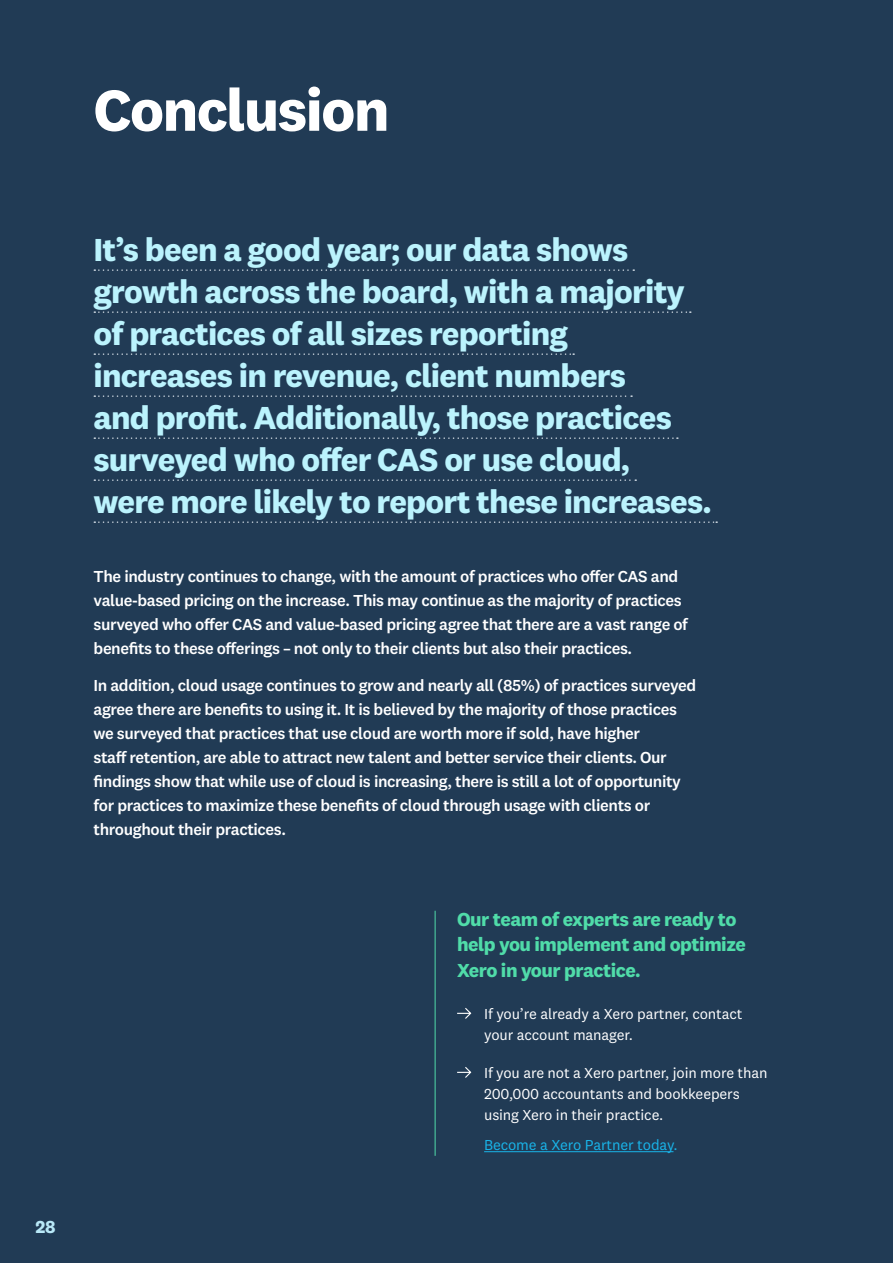
<style>
.page{position:relative;width:893px;height:1263px;background:#213b55}
.page>*{position:absolute;margin:0;border:0;box-sizing:border-box;transform-origin:0 0}
.t1{font:700 60px "National 2";letter-spacing:-.025em;color:#fff}
.t2{font:700 33px/42px "National 2";letter-spacing:-.025em;color:#bbf3fd}
.t3{font:700 19.5px/25.5px "National 2";letter-spacing:-.025em;color:#50dca9}
.t4{font:700 18px "National 2";color:#b8e8f7}
.t5{font:500 16.5px/24px "National 2";letter-spacing:-.025em;color:#fff}
.t6{font:15px/21px "National 2";letter-spacing:-.01em;color:#fff}
.t7{font:15px "National 2";letter-spacing:-.01em;color:#19b4e9}
</style>
<div class="page">
<svg style="left:94px;top:269px;width:540px;height:2px"></svg>
<svg style="left:94px;top:311px;width:597px;height:2px"></svg>
<svg style="left:94px;top:353px;width:480px;height:2px"></svg>
<svg style="left:94px;top:395px;width:538px;height:2px"></svg>
<svg style="left:94px;top:437px;width:584px;height:2px"></svg>
<svg style="left:94px;top:479px;width:542px;height:2px"></svg>
<svg style="left:94px;top:521px;width:623px;height:2px"></svg>
<hr style="left:484px;top:1151px;width:189px;height:1px;background:#19b4e9">
<svg style="left:457px;top:1008px;width:15px;height:11px"></svg>
<svg style="left:457px;top:1067px;width:15px;height:11px"></svg>
<hr style="left:435px;top:911px;width:1px;height:245px;background:#50dca9">
<h1 class="t1" style="left:94px;top:73px;width:298px">Conclusion</h1>
<p class="t4" style="left:35px;top:1216px;width:22px">28</p>
<p class="t2" style="left:94px;top:228px;width:620px">It’s been a good year; our data shows growth across the board, with a majority of practices of all sizes reporting increases in revenue, client numbers<br>and profit. Additionally, those practices surveyed who offer CAS or use cloud,<br>were more likely to report these increases.</p>
<p class="t5" style="left:94px;top:565px;width:596px">The industry continues to change, with the amount of practices who offer CAS and value-based pricing on the increase. This may continue as the majority of practices surveyed who offer CAS and value-based pricing agree that there are a vast range of benefits to these offerings – not only to their clients but also their practices.</p>
<p class="t5" style="left:94px;top:673px;width:604px">In addition, cloud usage continues to grow and nearly all (85%) of practices surveyed agree there are benefits to using it. It is believed by the majority of those practices we surveyed that practices that use cloud are worth more if sold, have higher<br>staff retention, are able to attract new talent and better service their clients. Our findings show that while use of cloud is increasing, there is still a lot of opportunity for practices to maximize these benefits of cloud through usage with clients or throughout their practices.</p>
<p class="t3" style="left:457px;top:906px;width:290px">Our team of experts are ready to help you implement and optimize<br>Xero in your practice.</p>
<p class="t6" style="left:484px;top:1003px;width:260px">If you’re already a Xero partner, contact your account manager.</p>
<p class="t6" style="left:484px;top:1062px;width:285px">If you are not a Xero partner, join more than<br>200,000 accountants and bookkeepers using Xero in their practice.</p>
<p class="t7" style="left:484px;top:1136px;width:195px">Become a Xero Partner today.</p>
</div>
